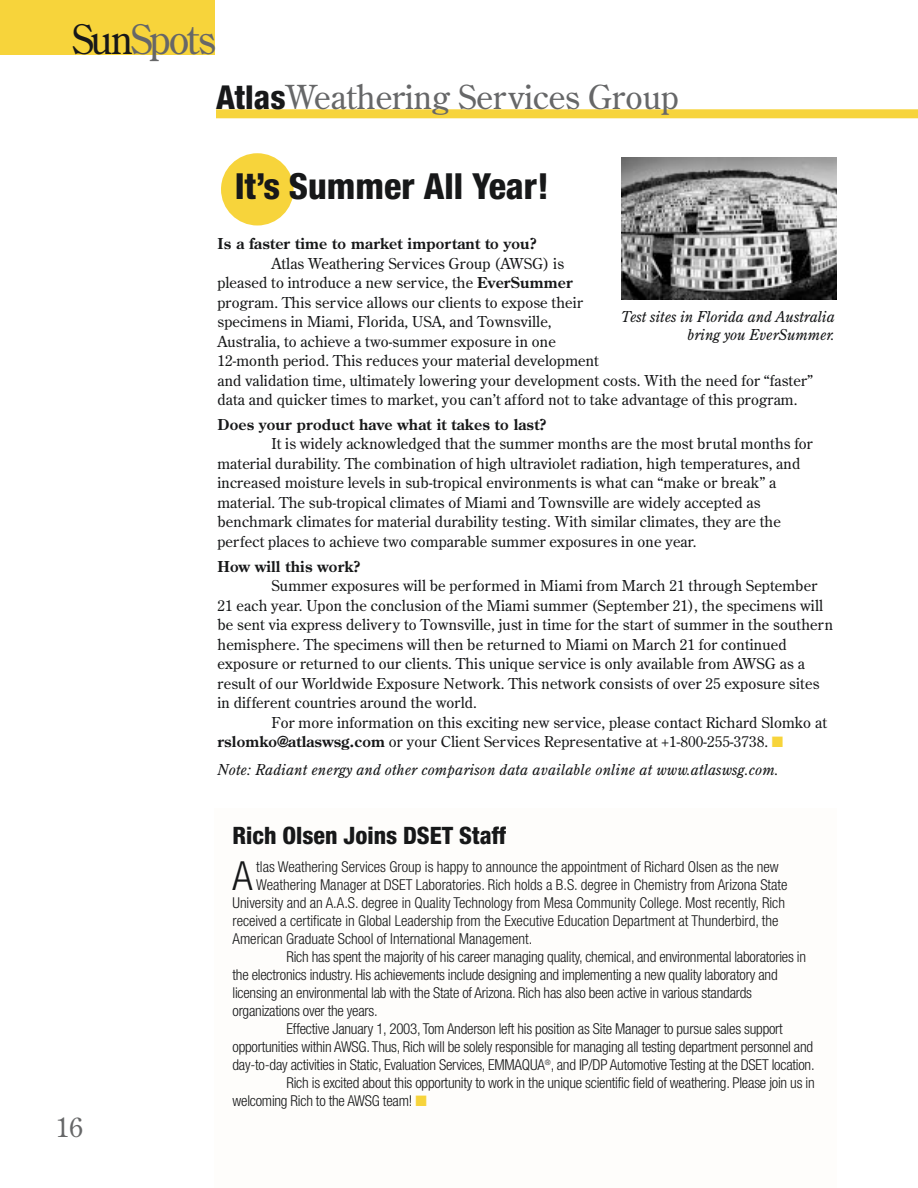
<style>
.page{position:relative;width:918px;height:1188px;background:#fff}
.page>*{position:absolute;margin:0;border:0;box-sizing:border-box;transform-origin:0 0}
.t1{font:40.5px "Century Old Style";letter-spacing:-.065em;color:#666768}
.t2{font:300 condensed 40.2px "Helvetica Neue";color:#171819}
.t3{font:800 condensed 36px "Helvetica Neue";color:#171819}
.t4{font:33px "Century Old Style";color:#666768}
.t5{font:27px "Century Old Style";color:#666768}
.t6{font:800 condensed 24px "Helvetica Neue";color:#171819}
.t7{font:15px/19.5px "Century Old Style";letter-spacing:.01em;color:#171819}
.t8{font:300 condensed 15px "Helvetica Neue";letter-spacing:-.015em;color:#171819}
.t9{font:italic 15px/18px "Century Old Style";letter-spacing:.01em;color:#171819;text-align:right}
.t10{font:700 15px "Century Old Style";letter-spacing:.015em;color:#171819}
.s1{color:#171819}
.s2{font-family:"Helvetica Neue";font-weight:800;font-stretch:condensed;color:#171819}
.s3{color:#f7d43b}
.s4{font-weight:700}
</style>
<div class="page">
<div style="left:0;top:0;width:214px;height:54px;background:#f7d43b"></div>
<div style="left:216px;top:109px;width:702px;height:9px;background:#f7d43b"></div>
<div style="left:214px;top:808px;width:623px;height:380px;background:#fefdfb"></div>
<img style="left:621px;top:158px;width:216px;height:142px">
<h1 class="t1" style="left:72px;top:23px;width:145px"><span class="s1">Sun</span>Spots</h1>
<h3 class="t4" style="left:216px;top:84px;width:464px"><span class="s2">Atlas</span>Weathering Services Group</h3>
<h3 class="t3" style="left:218px;top:173px;width:333px"><span class="s3">●</span>It’s Summer All Year!</h3>
<p class="t10" style="left:218px;top:238px;width:321px">Is a faster time to market important to you?</p>
<p class="t7" style="left:218px;top:254px;width:597px;text-indent:54px">Atlas Weathering Services Group (AWSG) is<br>pleased to introduce a new service, the <span class="s4">EverSummer<br></span>program. This service allows our clients to expose their<br>specimens in Miami, Florida, USA, and Townsville,<br>Australia, to achieve a two-summer exposure in one<br>12-month period. This reduces your material development<br>and validation time, ultimately lowering your development costs. With the need for “faster” data and quicker times to market, you can’t afford not to take advantage of this program.</p>
<p class="t10" style="left:218px;top:419px;width:331px">Does your product have what it takes to last?</p>
<p class="t7" style="left:218px;top:435px;width:597px;text-indent:54px">It is widely acknowledged that the summer months are the most brutal months for material durability. The combination of high ultraviolet radiation, high temperatures, and increased moisture levels in sub-tropical environments is what can “make or break” a material. The sub-tropical climates of Miami and Townsville are widely accepted as benchmark climates for material durability testing. With similar climates, they are the perfect places to achieve two comparable summer exposures in one year.</p>
<p class="t10" style="left:218px;top:561px;width:145px">How will this work?</p>
<p class="t7" style="left:218px;top:577px;width:617px;text-indent:54px">Summer exposures will be performed in Miami from March 21 through September 21 each year. Upon the conclusion of the Miami summer (September 21), the specimens will be sent via express delivery to Townsville, just in time for the start of summer in the southern hemisphere. The specimens will then be returned to Miami on March 21 for continued exposure or returned to our clients. This unique service is only available from AWSG as a result of our Worldwide Exposure Network. This network consists of over 25 exposure sites in different countries around the world.</p>
<p class="t7" style="left:218px;top:714px;width:611px;text-indent:54px">For more information on this exciting new service, please contact Richard Slomko at <span class="s4">rslomko@atlaswsg.com</span> or your Client Services Representative at +1-800-255-3738. <span class="s3">■</span></p>
<p class="t9" style="left:218px;top:762px;width:563px">Note: Radiant energy and other comparison data available online at www.atlaswsg.com.</p>
<p class="t9" style="left:621px;top:308px;width:215px">Test sites in Florida and Australia bring you EverSummer.</p>
<h3 class="t5" style="left:56px;top:1116px;width:28px">16</h3>
<h3 class="t6" style="left:232px;top:826px;width:275px">Rich Olsen Joins DSET Staff</h3>
<h2 class="t2" style="left:232px;top:862px;width:22px">A</h2>
<p class="t8" style="left:256px;top:862px;width:524px">tlas Weathering Services Group is happy to announce the appointment of Richard Olsen as the new</p>
<p class="t8" style="left:256px;top:880px;width:533px">Weathering Manager at DSET Laboratories. Rich holds a B.S. degree in Chemistry from Arizona State</p>
<p class="t8" style="left:232px;top:898px;width:554px">University and an A.A.S. degree in Quality Technology from Mesa Community College. Most recently, Rich</p>
<p class="t8" style="left:232px;top:916px;width:548px">received a certificate in Global Leadership from the Executive Education Department at Thunderbird, the</p>
<p class="t8" style="left:232px;top:934px;width:301px">American Graduate School of International Management.</p>
<p class="t8" style="left:286px;top:952px;width:521px">Rich has spent the majority of his career managing quality, chemical, and environmental laboratories in</p>
<p class="t8" style="left:232px;top:970px;width:547px">the electronics industry. His achievements include designing and implementing a new quality laboratory and</p>
<p class="t8" style="left:232px;top:988px;width:521px">licensing an environmental lab with the State of Arizona. Rich has also been active in various standards</p>
<p class="t8" style="left:232px;top:1006px;width:147px">organizations over the years.</p>
<p class="t8" style="left:286px;top:1024px;width:498px">Effective January 1, 2003, Tom Anderson left his position as Site Manager to pursue sales support</p>
<p class="t8" style="left:232px;top:1042px;width:582px">opportunities within AWSG. Thus, Rich will be solely responsible for managing all testing department personnel and</p>
<p class="t8" style="left:232px;top:1060px;width:584px">day-to-day activities in Static, Evaluation Services, EMMAQUA<sup>®</sup>, and IP/DP Automotive Testing at the DSET location.</p>
<p class="t8" style="left:287px;top:1078px;width:530px">Rich is excited about this opportunity to work in the unique scientific field of weathering. Please join us in</p>
<p class="t8" style="left:233px;top:1096px;width:196px">welcoming Rich to the AWSG team! <span class="s3">■</span></p>
</div>
